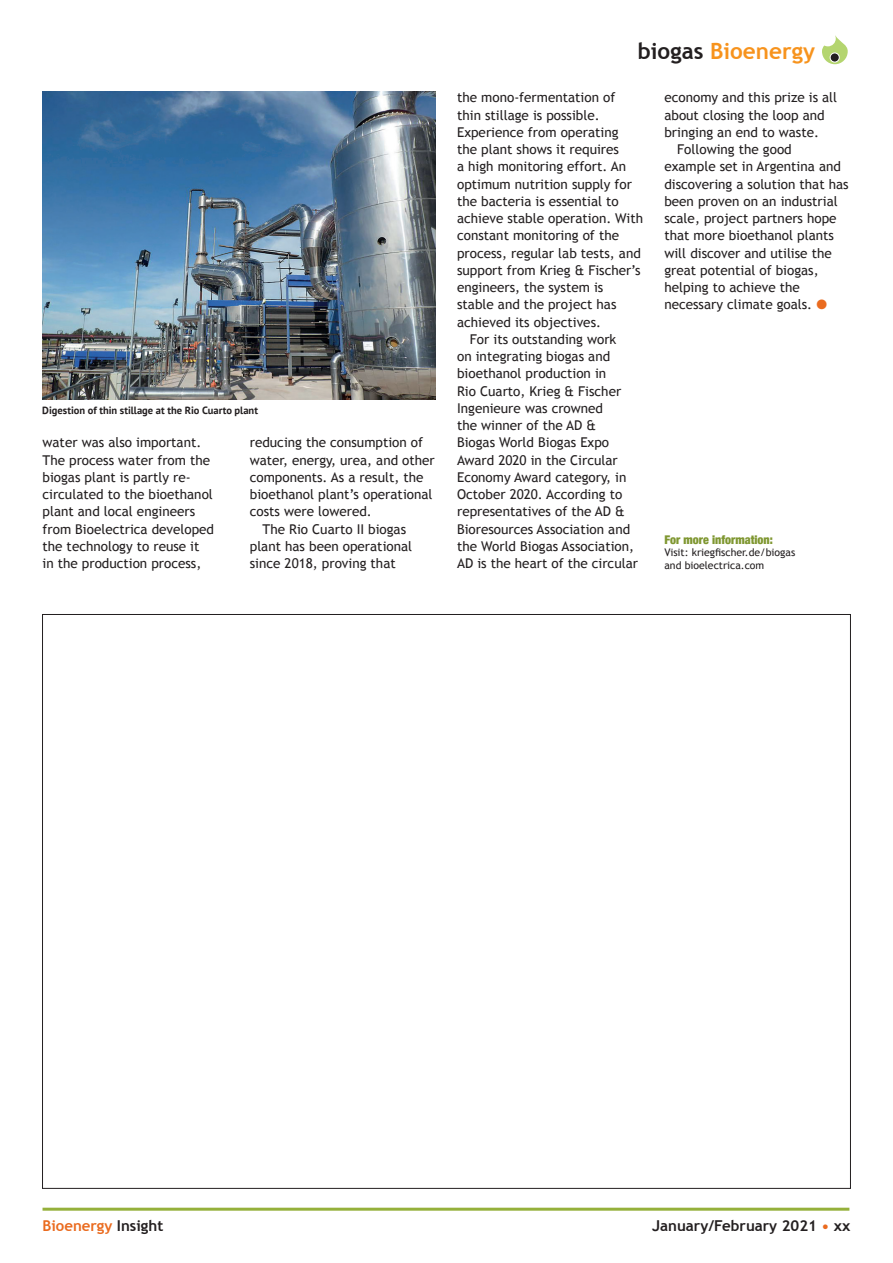
<style>
.page{position:relative;width:893px;height:1263px;background:#fff}
.page>*{position:absolute;margin:0;border:0;box-sizing:border-box;transform-origin:0 0}
.t1{font:700 22.5px "Trebuchet MS";color:#f7931d}
.t2{font:700 15px "Trebuchet MS";color:#231f20}
.t3{font:700 15px "Trebuchet MS";color:#ea6b1f}
.t4{font:13.5px/17.2px "Trebuchet MS";color:#231f20}
.t5{font:900 condensed 12px "Helvetica Neue";color:#7f9731}
.t6{font:10.5px/12.6px "Trebuchet MS";color:#231f20}
.t7{font:700 10.5px "PT Sans";color:#231f20}
.s1{color:#231f20}
.s2{color:#ea6b1f}
</style>
<div class="page">
<svg style="left:822px;top:35px;width:26px;height:29px"></svg>
<div style="left:830px;top:53px;width:9px;height:9px;background:#231f20;border-radius:50%"></div>
<div style="left:830px;top:52px;width:10px;height:11px;border:1px solid #fff;border-radius:50%"></div>
<hr style="left:43px;top:1208px;width:806px;height:3px;background:#95b03b">
<img style="left:43px;top:91px;width:393px;height:309px">
<p class="t7" style="left:42px;top:403px;width:217px">Digestion of thin stillage at the Rio Cuarto plant</p>
<p class="t4" style="left:43px;top:434px;width:173px">water was also important.<br>The process water from the biogas plant is partly re&shy;circulated to the bioethanol plant and local engineers from Bioelectrica developed the technology to reuse it<br>in the production process,</p>
<p class="t4" style="left:250px;top:434px;width:175px">reducing the consumption of</p>
<p class="t4" style="left:250px;top:451px;width:187px">water, energy, urea, and other</p>
<p class="t4" style="left:250px;top:469px;width:175px">components. As a result, the</p>
<p class="t4" style="left:250px;top:486px;width:184px">bioethanol plant’s operational</p>
<p class="t4" style="left:250px;top:503px;width:124px">costs were lowered.</p>
<p class="t4" style="left:263px;top:520px;width:145px">The Rio Cuarto II biogas</p>
<p class="t4" style="left:250px;top:538px;width:164px">plant has been operational</p>
<p class="t4" style="left:250px;top:555px;width:147px">since 2018, proving that</p>
<h1 class="t1" style="left:638px;top:37px;width:179px"><span class="s1">biogas</span> Bioenergy</h1>
<p class="t4" style="left:457px;top:89px;width:160px">the mono-fermentation of</p>
<p class="t4" style="left:457px;top:106px;width:144px">thin stillage is possible.</p>
<p class="t4" style="left:457px;top:124px;width:163px">Experience from operating</p>
<p class="t4" style="left:457px;top:141px;width:163px">the plant shows it requires</p>
<p class="t4" style="left:457px;top:158px;width:170px">a high monitoring effort. An</p>
<p class="t4" style="left:457px;top:175px;width:176px">optimum nutrition supply for</p>
<p class="t4" style="left:457px;top:193px;width:163px">the bacteria is essential to</p>
<p class="t4" style="left:457px;top:210px;width:188px">achieve stable operation. With</p>
<p class="t4" style="left:457px;top:227px;width:163px">constant monitoring of the</p>
<p class="t4" style="left:457px;top:244px;width:185px">process, regular lab tests, and</p>
<p class="t4" style="left:457px;top:262px;width:185px">support from Krieg &amp; Fischer’s</p>
<p class="t4" style="left:457px;top:279px;width:148px">engineers, the system is</p>
<p class="t4" style="left:457px;top:296px;width:161px">stable and the project has</p>
<p class="t4" style="left:457px;top:313px;width:145px">achieved its objectives.</p>
<p class="t4" style="left:470px;top:331px;width:148px">For its outstanding work</p>
<p class="t4" style="left:457px;top:348px;width:155px">on integrating biogas and</p>
<p class="t4" style="left:457px;top:365px;width:151px">bioethanol production in</p>
<p class="t4" style="left:457px;top:382px;width:166px">Rio Cuarto, Krieg &amp; Fischer</p>
<p class="t4" style="left:457px;top:400px;width:148px">Ingenieure was crowned</p>
<p class="t4" style="left:457px;top:417px;width:141px">the winner of the AD &amp;</p>
<p class="t4" style="left:457px;top:434px;width:153px">Biogas World Biogas Expo</p>
<p class="t4" style="left:457px;top:451px;width:162px">Award 2020 in the Circular</p>
<p class="t4" style="left:457px;top:469px;width:171px">Economy Award category, in</p>
<p class="t4" style="left:457px;top:486px;width:167px">October 2020. According to</p>
<p class="t4" style="left:457px;top:503px;width:169px">representatives of the AD &amp;</p>
<p class="t4" style="left:457px;top:520px;width:175px">Bioresources Association and</p>
<p class="t4" style="left:457px;top:538px;width:179px">the World Biogas Association,</p>
<p class="t4" style="left:457px;top:555px;width:182px">AD is the heart of the circular</p>
<p class="t4" style="left:664px;top:89px;width:174px">economy and this prize is all</p>
<p class="t4" style="left:664px;top:106px;width:162px">about closing the loop and</p>
<p class="t4" style="left:664px;top:124px;width:156px">bringing an end to waste.</p>
<p class="t4" style="left:677px;top:141px;width:116px">Following the good</p>
<p class="t4" style="left:664px;top:158px;width:178px">example set in Argentina and</p>
<p class="t4" style="left:664px;top:175px;width:186px">discovering a solution that has</p>
<p class="t4" style="left:664px;top:193px;width:175px">been proven on an industrial</p>
<p class="t4" style="left:664px;top:210px;width:174px">scale, project partners hope</p>
<p class="t4" style="left:664px;top:227px;width:171px">that more bioethanol plants</p>
<p class="t4" style="left:664px;top:244px;width:169px">will discover and utilise the</p>
<p class="t4" style="left:664px;top:262px;width:156px">great potential of biogas,</p>
<p class="t4" style="left:664px;top:279px;width:137px">helping to achieve the</p>
<p class="t4" style="left:664px;top:296px;width:164px">necessary climate goals. <span class="s2">●</span></p>
<p class="t5" style="left:664px;top:529px;width:110px">For more information:</p>
<p class="t6" style="left:664px;top:546px;width:132px">Visit: kriegfischer.de/biogas and bioelectrica.com</p>
<p class="t3" style="left:43px;top:1216px;width:122px">Bioenergy <span class="s1">Insight</span></p>
<p class="t2" style="left:652px;top:1216px;width:200px">January/February 2021 <span class="s2">•</span> xx</p>
</div>
